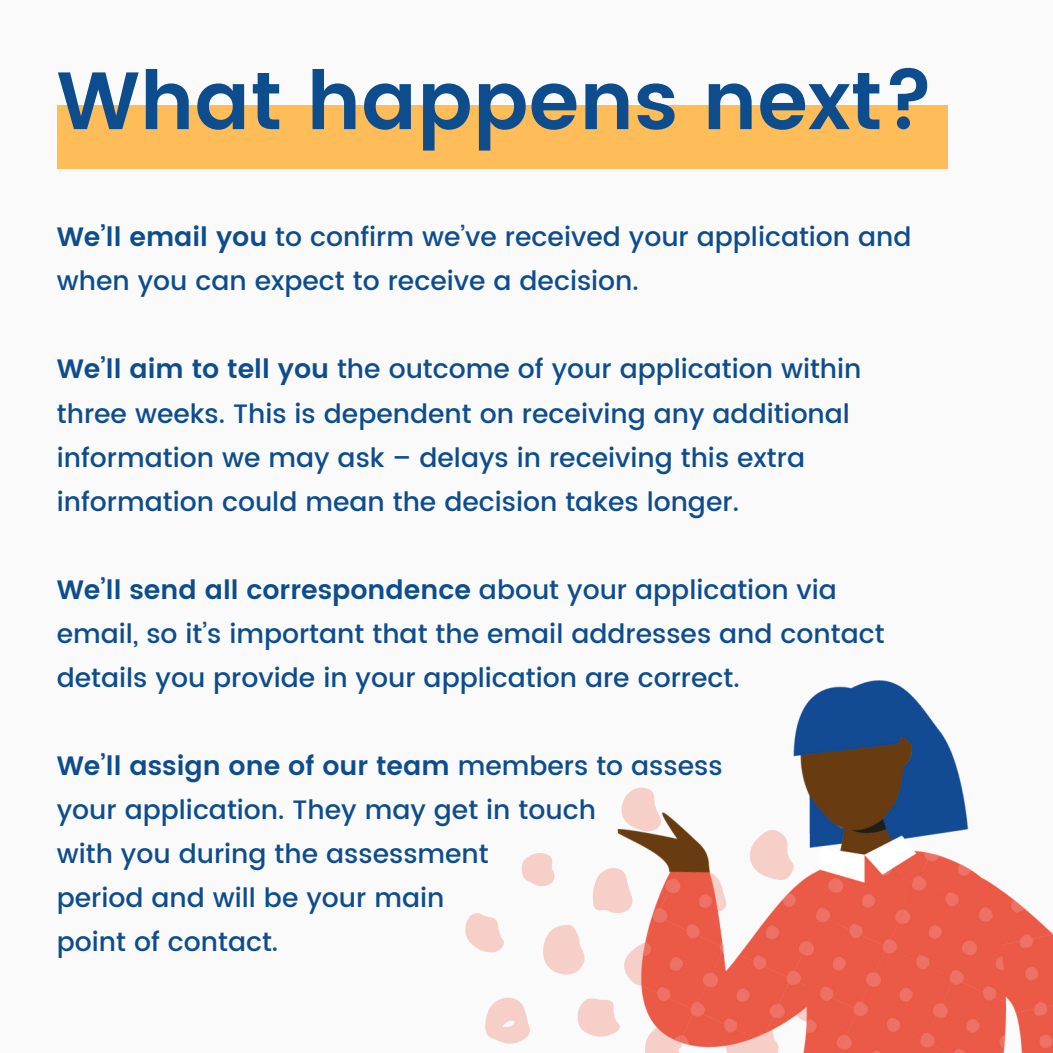
<style>
.page{position:relative;width:1053px;height:1053px;background:#fff}
.page>*{position:absolute;margin:0;border:0;box-sizing:border-box;transform-origin:0 0}
.t1{font:600 81.25px "Poppins";color:#0e4d8d}
.t2{font:500 26.62px/44px "Poppins";color:#0e4d8d}
.t3{font:600 26.62px "Poppins";color:#0e4d8d}
.s1{font-weight:600}
.s2{font-weight:500}
</style>
<div class="page">
<div style="left:0;top:0;width:1052px;height:1052px;background:#fafafa"></div>
<svg style="left:465px;top:853px;width:96px;height:191px"></svg>
<div style="left:57px;top:105px;width:890px;height:64px;background:#ffbd59"></div>
<img style="left:561px;top:681px;width:491px;height:372px">
<p class="t1" style="left:57px;top:54px;width:879px">What happens next?</p>
<p class="t2" style="left:57px;top:215px;width:856px"><span class="s1">We’ll email you</span> to confirm we’ve received your application and when you can expect to receive a decision.</p>
<p class="t2" style="left:57px;top:347px;width:806px"><span class="s1">We’ll aim to tell you</span> the outcome of your application within three weeks. This is dependent on receiving any additional information we may ask – delays in receiving this extra information could mean the decision takes longer.</p>
<p class="t2" style="left:57px;top:567px;width:829px"><span class="s1">We’ll send all correspondence</span> about your application via email, so it’s important that the email addresses and contact details you provide in your application are correct.</p>
<p class="t3" style="left:57px;top:750px;width:667px">We’ll assign one of our team <span class="s2">members to assess</span></p>
<p class="t2" style="left:57px;top:788px;width:540px">your application. They may get in touch</p>
<p class="t2" style="left:57px;top:832px;width:433px">with you during the assessment</p>
<p class="t2" style="left:57px;top:876px;width:389px">period and will be your main</p>
<p class="t2" style="left:57px;top:920px;width:223px">point of contact.</p>
</div>
